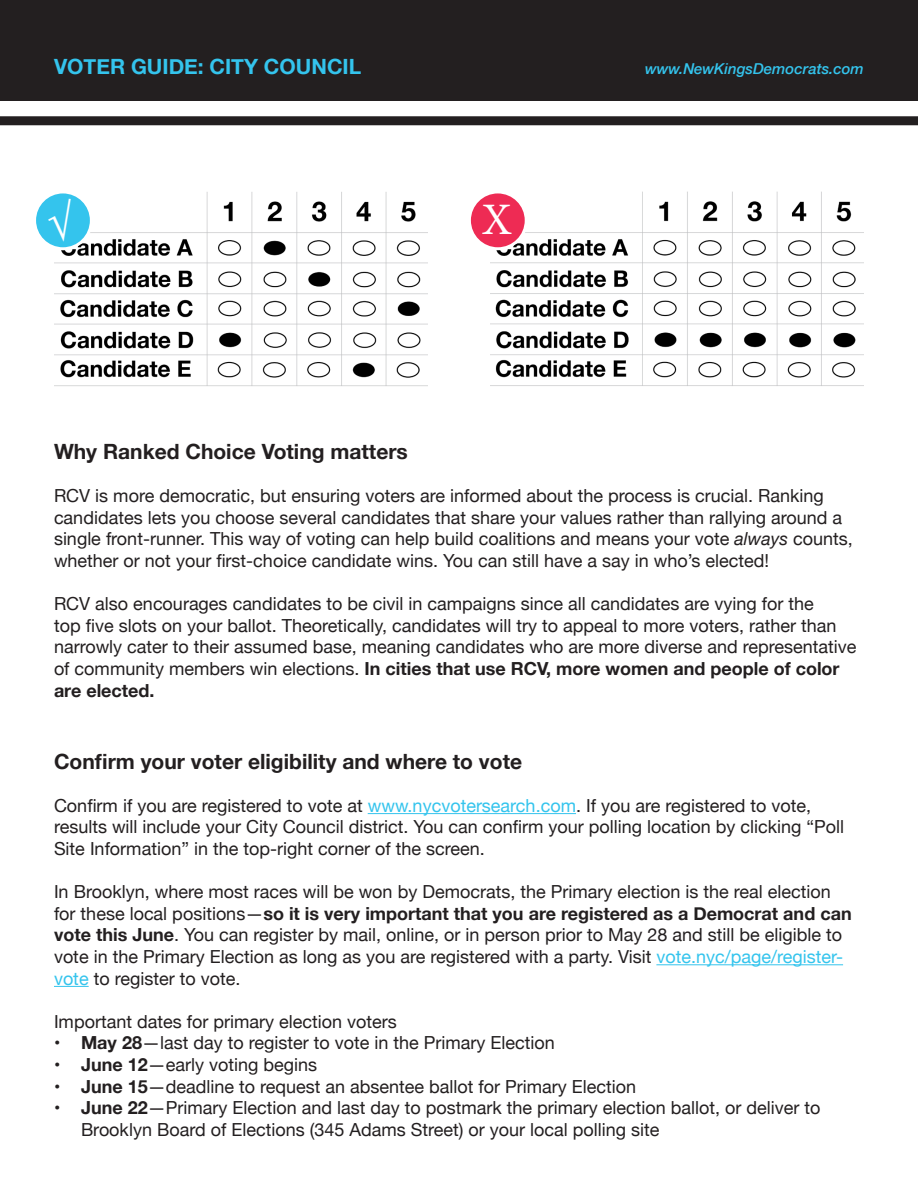
<style>
.page{position:relative;width:918px;height:1188px;background:#fff}
.page>*{position:absolute;margin:0;border:0;box-sizing:border-box;transform-origin:0 0}
.t1{font:45px "Minion Pro";color:#fff}
.t2{font:700 21px "Helvetica Neue";color:#231f20}
.t3{font:700 21px "Helvetica Neue";color:#34c4ed}
.t4{font:18px/21.6px "Helvetica Neue";color:#231f20}
.t5{font:italic 500 15px "Helvetica Neue";color:#34c4ed}
.s1{font-style:italic}
.s2{font-weight:700}
.s3{color:#34c4ed}
</style>
<div class="page">
<div style="left:0;top:0;width:918px;height:100px;background:#231f20"></div>
<div style="left:0;top:116px;width:918px;height:9px;background:#231f20"></div>
<hr style="left:368px;top:813px;width:208px;height:1px;background:#34c4ed">
<hr style="left:656px;top:964px;width:187px;height:1px;background:#34c4ed">
<hr style="left:54px;top:986px;width:35px;height:1px;background:#34c4ed">
<img style="left:54px;top:192px;width:374px;height:194px">
<img style="left:490px;top:191px;width:374px;height:195px">
<div style="left:35px;top:192px;width:56px;height:57px;background:#34c4ed;border-radius:50%"></div>
<div style="left:33px;top:190px;width:60px;height:60px;border:3px solid #fff;border-radius:50%"></div>
<div style="left:469px;top:192px;width:57px;height:57px;background:#ee2b54;border-radius:50%"></div>
<div style="left:468px;top:190px;width:60px;height:60px;border:3px solid #fff;border-radius:50%"></div>
<p class="t3" style="left:54px;top:51px;width:309px">VOTER GUIDE: CITY COUNCIL</p>
<p class="t5" style="left:645px;top:56px;width:220px">www.NewKingsDemocrats.com</p>
<p class="t1" style="left:47px;top:195px;width:27px">√</p>
<p class="t1" style="left:482px;top:189px;width:31px">X</p>
<p class="t2" style="left:54px;top:435px;width:355px">Why Ranked Choice Voting matters</p>
<p class="t4" style="left:54px;top:486px;width:800px">RCV is more democratic, but ensuring voters are informed about the process is crucial. Ranking candidates lets you choose several candidates that share your values rather than rallying around a single front-runner. This way of voting can help build coalitions and means your vote <span class="s1">always</span> counts, whether or not your first-choice candidate wins. You can still have a say in who’s elected!</p>
<p class="t4" style="left:54px;top:594px;width:804px">RCV also encourages candidates to be civil in campaigns since all candidates are vying for the<br>top five slots on your ballot. Theoretically, candidates will try to appeal to more voters, rather than narrowly cater to their assumed base, meaning candidates who are more diverse and representative of community members win elections. <span class="s2">In cities that use RCV, more women and people of color are elected.</span></p>
<p class="t2" style="left:54px;top:745px;width:470px">Confirm your voter eligibility and where to vote</p>
<p class="t4" style="left:54px;top:796px;width:792px">Confirm if you are registered to vote at <span class="s3">www.nycvotersearch.com</span>. If you are registered to vote, results will include your City Council district. You can confirm your polling location by clicking “Poll<br>Site Information” in the top-right corner of the screen.</p>
<p class="t4" style="left:54px;top:882px;width:799px">In Brooklyn, where most races will be won by Democrats, the Primary election is the real election for these local positions—<span class="s2">so it is very important that you are registered as a Democrat and can vote this June</span>. You can register by mail, online, or in person prior to May 28 and still be eligible to vote in the Primary Election as long as you are registered with a party. Visit <span class="s3">vote.nyc/page/register&shy;vote</span> to register to vote.</p>
<p class="t4" style="left:54px;top:1012px;width:344px">Important dates for primary election voters</p>
<p class="t4" style="left:54px;top:1033px;width:502px"><span class="s2">• May 28</span>—last day to register to vote in the Primary Election</p>
<p class="t4" style="left:54px;top:1055px;width:265px"><span class="s2">• June 12</span>—early voting begins</p>
<p class="t4" style="left:54px;top:1076px;width:584px"><span class="s2">• June 15</span>—deadline to request an absentee ballot for Primary Election</p>
<p class="t4" style="left:81px;top:1098px;width:741px;text-indent:-27px"><span class="s2">• June 22</span>—Primary Election and last day to postmark the primary election ballot, or deliver to<br>Brooklyn Board of Elections (345 Adams Street) or your local polling site</p>
</div>
